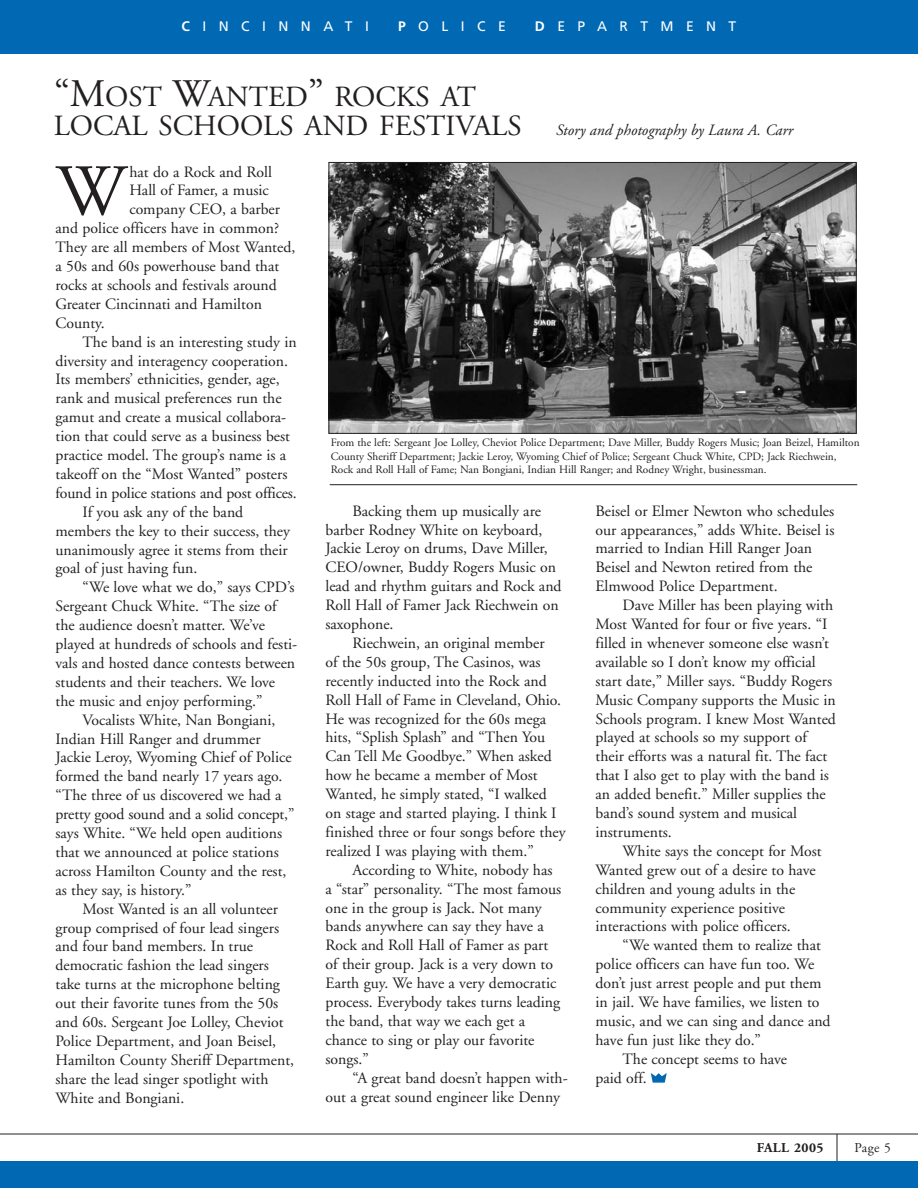
<style>
.page{position:relative;width:918px;height:1188px;background:#fff}
.page>*{position:absolute;margin:0;border:0;box-sizing:border-box;transform-origin:0 0}
.t1{font:72.75px "Adobe Garamond";color:#231f20}
.t2{font:29.25px "Adobe Garamond";color:#231f20}
.t3{font:15.75px/18.9px "Adobe Garamond";color:#231f20}
.t4{font:italic 15.75px "Adobe Garamond";color:#231f20}
.t5{font:13.8px "Frutiger";letter-spacing:.9em;color:#fff}
.t6{font:700 13.5px "Adobe Garamond";letter-spacing:.035em;color:#231f20}
.t7{font:13.5px "Adobe Garamond";color:#231f20}
.t8{font:11.25px/13.5px "Adobe Garamond";color:#231f20}
.s1{font-weight:700}
.s2{font-size:39px}
.s3{font-style:normal;font-size:29.25px}
</style>
<div class="page">
<div style="left:0;top:1161px;width:918px;height:27px;background:#0168b3"></div>
<hr style="left:0;top:1134px;width:918px;height:1px;background:#231f20">
<svg style="left:837px;top:1134px;width:1px;height:27px"></svg>
<div style="left:0;top:0;width:918px;height:54px;background:#0168b3"></div>
<img style="left:330px;top:164px;width:525px;height:268px">
<div style="left:328px;top:162px;width:529px;height:272px;border:1px solid #231f20"></div>
<hr style="left:330px;top:484px;width:527px;height:1px;background:#231f20">
<svg style="left:651px;top:1073px;width:16px;height:10px"></svg>
<p class="t5" style="left:182px;top:20px;width:189px"><span class="s1">C</span>INCINNATI</p>
<p class="t5" style="left:398px;top:20px;width:109px"><span class="s1">P</span>OLICE</p>
<p class="t5" style="left:535px;top:20px;width:203px"><span class="s1">D</span>EPARTMENT</p>
<h2 class="t2" style="left:54px;top:85px;width:424px"><span class="s2">“M</span>OST <span class="s2">W</span>ANTED<span class="s2">”</span> ROCKS AT</h2>
<p class="t4" style="left:54px;top:123px;width:740px"><span class="s3">LOCAL SCHOOLS AND FESTIVALS</span> Story and photography by Laura A. Carr</p>
<h1 class="t1" style="left:56px;top:162px;width:71px">W</h1>
<p class="t3" style="left:129px;top:164px;width:144px">hat do a Rock and Roll</p>
<p class="t3" style="left:129px;top:182px;width:141px">Hall of Famer, a music</p>
<p class="t3" style="left:129px;top:201px;width:152px">company CEO, a barber</p>
<p class="t3" style="left:55px;top:220px;width:225px">and police officers have in common?</p>
<p class="t3" style="left:55px;top:239px;width:241px">They are all members of Most Wanted,</p>
<p class="t3" style="left:55px;top:258px;width:225px">a 50s and 60s powerhouse band that</p>
<p class="t3" style="left:55px;top:277px;width:223px">rocks at schools and festivals around</p>
<p class="t3" style="left:55px;top:296px;width:208px">Greater Cincinnati and Hamilton</p>
<p class="t3" style="left:55px;top:315px;width:51px">County.</p>
<p class="t3" style="left:82px;top:334px;width:216px">The band is an interesting study in</p>
<p class="t3" style="left:55px;top:353px;width:234px">diversity and interagency cooperation.</p>
<p class="t3" style="left:55px;top:371px;width:226px">Its members’ ethnicities, gender, age,</p>
<p class="t3" style="left:55px;top:390px;width:228px">rank and musical preferences run the</p>
<p class="t3" style="left:55px;top:409px;width:232px">gamut and create a musical collabora-</p>
<p class="t3" style="left:55px;top:428px;width:236px">tion that could serve as a business best</p>
<p class="t3" style="left:55px;top:447px;width:232px">practice model. The group’s name is a</p>
<p class="t3" style="left:55px;top:466px;width:234px">takeoff on the “Most Wanted” posters</p>
<p class="t3" style="left:55px;top:485px;width:243px">found in police stations and post offices.</p>
<p class="t3" style="left:82px;top:504px;width:162px">If you ask any of the band</p>
<p class="t3" style="left:55px;top:523px;width:236px">members the key to their success, they</p>
<p class="t3" style="left:55px;top:542px;width:234px">unanimously agree it stems from their</p>
<p class="t3" style="left:55px;top:560px;width:143px">goal of just having fun.</p>
<p class="t3" style="left:82px;top:579px;width:214px">“We love what we do,” says CPD’s</p>
<p class="t3" style="left:55px;top:598px;width:223px">Sergeant Chuck White. “The size of</p>
<p class="t3" style="left:55px;top:617px;width:211px">the audience doesn’t matter. We’ve</p>
<p class="t3" style="left:55px;top:636px;width:243px">played at hundreds of schools and festi-</p>
<p class="t3" style="left:55px;top:655px;width:241px">vals and hosted dance contests between</p>
<p class="t3" style="left:55px;top:674px;width:221px">students and their teachers. We love</p>
<p class="t3" style="left:55px;top:693px;width:208px">the music and enjoy performing.”</p>
<p class="t3" style="left:82px;top:712px;width:195px">Vocalists White, Nan Bongiani,</p>
<p class="t3" style="left:55px;top:731px;width:207px">Indian Hill Ranger and drummer</p>
<p class="t3" style="left:55px;top:749px;width:238px">Jackie Leroy, Wyoming Chief of Police</p>
<p class="t3" style="left:55px;top:768px;width:228px">formed the band nearly 17 years ago.</p>
<p class="t3" style="left:55px;top:787px;width:228px">“The three of us discovered we had a</p>
<p class="t3" style="left:55px;top:806px;width:240px">pretty good sound and a solid concept,”</p>
<p class="t3" style="left:55px;top:825px;width:228px">says White. “We held open auditions</p>
<p class="t3" style="left:55px;top:844px;width:225px">that we announced at police stations</p>
<p class="t3" style="left:55px;top:863px;width:233px">across Hamilton County and the rest,</p>
<p class="t3" style="left:55px;top:882px;width:138px">as they say, is history.”</p>
<p class="t3" style="left:82px;top:901px;width:197px">Most Wanted is an all volunteer</p>
<p class="t3" style="left:55px;top:920px;width:225px">group comprised of four lead singers</p>
<p class="t3" style="left:55px;top:938px;width:199px">and four band members. In true</p>
<p class="t3" style="left:55px;top:957px;width:215px">democratic fashion the lead singers</p>
<p class="t3" style="left:55px;top:976px;width:226px">take turns at the microphone belting</p>
<p class="t3" style="left:55px;top:995px;width:224px">out their favorite tunes from the 50s</p>
<p class="t3" style="left:55px;top:1014px;width:230px">and 60s. Sergeant Joe Lolley, Cheviot</p>
<p class="t3" style="left:55px;top:1033px;width:222px">Police Department, and Joan Beisel,</p>
<p class="t3" style="left:55px;top:1052px;width:240px">Hamilton County Sheriff Department,</p>
<p class="t3" style="left:55px;top:1071px;width:214px">share the lead singer spotlight with</p>
<p class="t3" style="left:55px;top:1090px;width:130px">White and Bongiani.</p>
<p class="t8" style="left:331px;top:437px;width:530px">From the left: Sergeant Joe Lolley, Cheviot Police Department; Dave Miller, Buddy Rogers Music; Joan Beizel, Hamilton<br>County Sheriff Department; Jackie Leroy, Wyoming Chief of Police; Sergeant Chuck White, CPD; Jack Riechwein,<br>Rock and Roll Hall of Fame; Nan Bongiani, Indian Hill Ranger; and Rodney Wright, businessman.</p>
<p class="t3" style="left:325px;top:503px;width:238px;text-indent:27px">Backing them up musically are barber Rodney White on keyboard,<br>Jackie Leroy on drums, Dave Miller,<br>CEO/owner, Buddy Rogers Music on lead and rhythm guitars and Rock and<br>Roll Hall of Famer Jack Riechwein on saxophone.</p>
<p class="t3" style="left:325px;top:635px;width:242px;text-indent:27px">Riechwein, an original member<br>of the 50s group, The Casinos, was recently inducted into the Rock and Roll Hall of Fame in Cleveland, Ohio.<br>He was recognized for the 60s mega hits, “Splish Splash” and “Then You Can Tell Me Goodbye.” When asked how he became a member of Most Wanted, he simply stated, “I walked on stage and started playing. I think I finished three or four songs before they realized I was playing with them.”</p>
<p class="t3" style="left:325px;top:862px;width:237px;text-indent:27px">According to White, nobody has a “star” personality. “The most famous one in the group is Jack. Not many bands anywhere can say they have a<br>Rock and Roll Hall of Famer as part of their group. Jack is a very down to<br>Earth guy. We have a very democratic process. Everybody takes turns leading the band, that way we each get a chance to sing or play our favorite songs.”</p>
<p class="t3" style="left:325px;top:1070px;width:244px;text-indent:27px">“A great band doesn’t happen with&shy;out a great sound engineer like Denny</p>
<p class="t3" style="left:595px;top:503px;width:240px">Beisel or Elmer Newton who schedules our appearances,” adds White. Beisel is married to Indian Hill Ranger Joan Beisel and Newton retired from the Elmwood Police Department.</p>
<p class="t3" style="left:595px;top:597px;width:242px;text-indent:27px">Dave Miller has been playing with Most Wanted for four or five years. “I filled in whenever someone else wasn’t available so I don’t know my official start date,” Miller says. “Buddy Rogers Music Company supports the Music in Schools program. I knew Most Wanted played at schools so my support of their efforts was a natural fit. The fact that I also get to play with the band is an added benefit.” Miller supplies the band’s sound system and musical instruments.</p>
<p class="t3" style="left:595px;top:843px;width:228px;text-indent:27px">White says the concept for Most<br>Wanted grew out of a desire to have children and young adults in the community experience positive interactions with police officers.</p>
<p class="t3" style="left:622px;top:937px;width:200px">“We wanted them to realize that</p>
<p class="t3" style="left:595px;top:956px;width:220px">police officers can have fun too. We</p>
<p class="t3" style="left:595px;top:975px;width:228px">don’t just arrest people and put them</p>
<p class="t3" style="left:595px;top:994px;width:226px">in jail. We have families, we listen to</p>
<p class="t3" style="left:595px;top:1013px;width:237px">music, and we can sing and dance and</p>
<p class="t3" style="left:595px;top:1032px;width:167px">have fun just like they do.”</p>
<p class="t3" style="left:622px;top:1051px;width:166px">The concept seems to have</p>
<p class="t3" style="left:595px;top:1070px;width:53px">paid off.</p>
<p class="t6" style="left:757px;top:1143px;width:68px">FALL 2005</p>
<p class="t7" style="left:855px;top:1143px;width:38px">Page 5</p>
</div>
